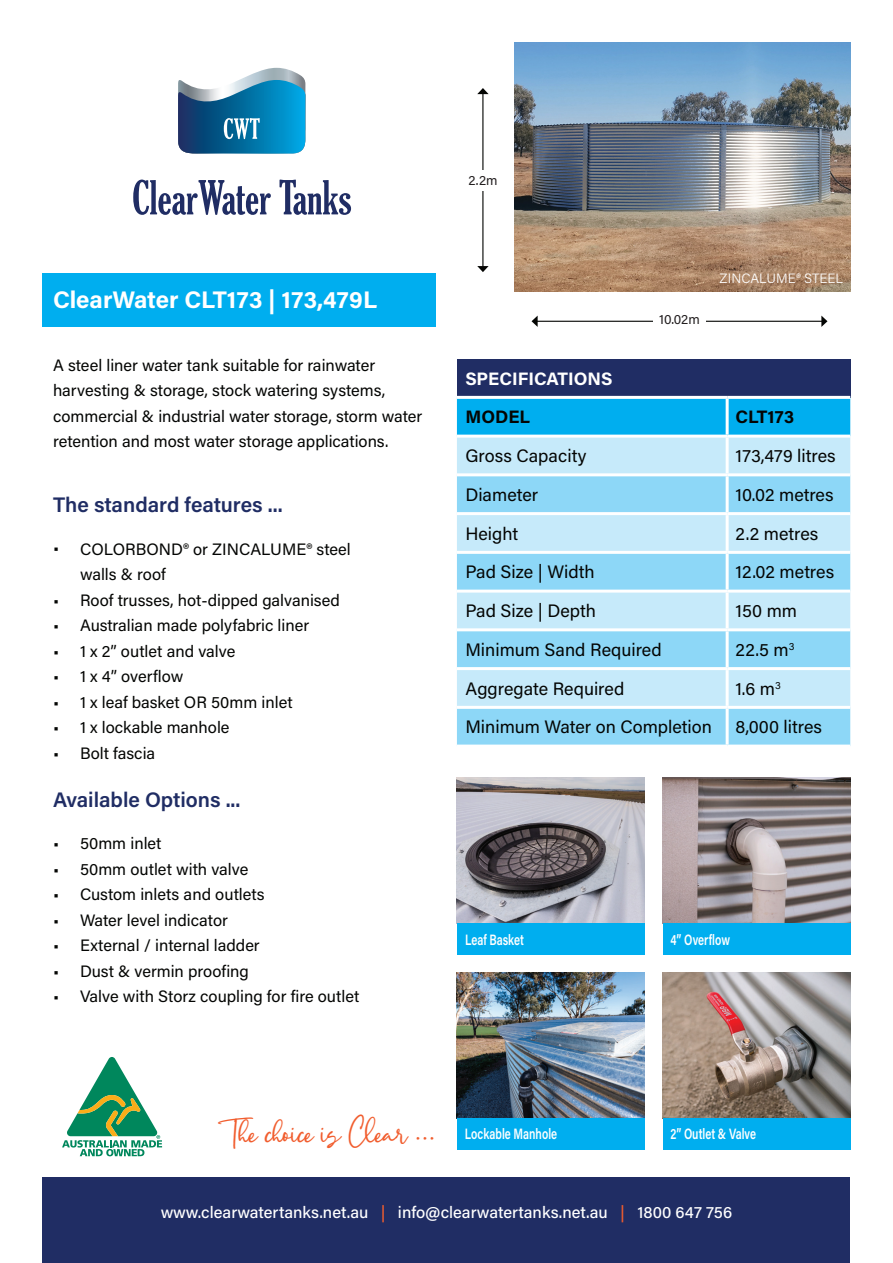
<style>
.page{position:relative;width:893px;height:1263px;background:#fff}
.page>*{position:absolute;margin:0;border:0;box-sizing:border-box;transform-origin:0 0}
.t1{font:33px "Estrela";color:#f15d2e}
.t2{font:700 24px "Acumin Pro";color:#fff}
.t3{font:600 21px "Acumin Pro";color:#202d64}
.t4{font:18px "Acumin Pro";color:#040503}
.t5{font:700 18px "Acumin Pro";color:#fff}
.t6{font:700 18px "Acumin Pro";color:#040503}
.t7{font:16.5px/25.5px "Acumin Pro";color:#040503}
.t8{font:500 16.5px "Acumin Pro";color:#fff}
.t9{font:600 15px "Acumin Pro";color:#fff;scale:.73 1}
.t10{font:300 13.5px "Acumin Pro";color:#fff}
.t11{font:13.5px "Acumin Pro";color:#231f20}
.s1{color:#f15d2e}
</style>
<div class="page">
<div style="left:43px;top:272px;width:393px;height:54px;background:#00aeef"></div>
<svg style="left:133px;top:180px;width:138px;height:35px"></svg>
<svg style="left:279px;top:180px;width:72px;height:35px"></svg>
<svg style="left:178px;top:68px;width:127px;height:86px"></svg>
<div style="left:43px;top:1177px;width:807px;height:86px;background:#202d64"></div>
<div style="left:457px;top:359px;width:393px;height:38px;background:#202d64"></div>
<div style="left:457px;top:399px;width:393px;height:36px;background:#00aeef"></div>
<div style="left:457px;top:438px;width:393px;height:35px;background:#c6eafa"></div>
<svg style="left:457px;top:476px;width:393px;height:268px;background:#a6dff8"></svg>
<hr style="left:457px;top:396px;width:270px;height:3px;background:#fff">
<hr style="left:727px;top:396px;width:123px;height:3px;background:#fff">
<hr style="left:726px;top:399px;width:3px;height:36px;background:#fff">
<hr style="left:726px;top:438px;width:3px;height:35px;background:#fff">
<hr style="left:726px;top:476px;width:3px;height:36px;background:#fff">
<hr style="left:457px;top:512px;width:270px;height:3px;background:#fff">
<hr style="left:727px;top:512px;width:123px;height:3px;background:#fff">
<hr style="left:726px;top:515px;width:3px;height:36px;background:#fff">
<hr style="left:457px;top:551px;width:270px;height:3px;background:#fff">
<hr style="left:727px;top:551px;width:123px;height:3px;background:#fff">
<hr style="left:726px;top:554px;width:3px;height:36px;background:#fff">
<hr style="left:457px;top:590px;width:270px;height:3px;background:#fff">
<hr style="left:727px;top:590px;width:123px;height:3px;background:#fff">
<hr style="left:726px;top:593px;width:3px;height:35px;background:#fff">
<hr style="left:457px;top:628px;width:270px;height:3px;background:#fff">
<hr style="left:727px;top:628px;width:123px;height:3px;background:#fff">
<hr style="left:726px;top:631px;width:3px;height:36px;background:#fff">
<hr style="left:457px;top:667px;width:270px;height:3px;background:#fff">
<hr style="left:727px;top:667px;width:123px;height:3px;background:#fff">
<hr style="left:726px;top:670px;width:3px;height:36px;background:#fff">
<hr style="left:457px;top:706px;width:270px;height:3px;background:#fff">
<hr style="left:727px;top:706px;width:123px;height:3px;background:#fff">
<hr style="left:726px;top:709px;width:3px;height:35px;background:#fff">
<img style="left:514px;top:43px;width:336px;height:248px">
<img style="left:457px;top:778px;width:187px;height:145px">
<div style="left:457px;top:923px;width:187px;height:32px;background:#00aeef"></div>
<img style="left:663px;top:778px;width:187px;height:145px">
<div style="left:663px;top:923px;width:187px;height:32px;background:#00aeef"></div>
<img style="left:457px;top:972px;width:187px;height:146px">
<div style="left:457px;top:1118px;width:187px;height:31px;background:#00aeef"></div>
<img style="left:663px;top:972px;width:187px;height:146px">
<div style="left:663px;top:1118px;width:187px;height:31px;background:#00aeef"></div>
<hr style="left:482px;top:93px;width:1px;height:174px;background:#040503">
<svg style="left:477px;top:88px;width:12px;height:6px"></svg>
<svg style="left:477px;top:266px;width:12px;height:6px"></svg>
<hr style="left:537px;top:321px;width:285px;height:1px;background:#040503">
<svg style="left:821px;top:316px;width:6px;height:11px"></svg>
<svg style="left:531px;top:316px;width:7px;height:11px"></svg>
<div style="left:457px;top:170px;width:52px;height:20px;background:#fff"></div>
<div style="left:653px;top:309px;width:53px;height:20px;background:#fff"></div>
<svg style="left:62px;top:1057px;width:101px;height:100px"></svg>
<h2 class="t2" style="left:53px;top:283px;width:326px">ClearWater CLT173 | 173,479L</h2>
<p class="t7" style="left:53px;top:352px;width:371px">A steel liner water tank suitable for rainwater harvesting &amp; storage, stock watering systems, commercial &amp; industrial water storage, storm water retention and most water storage applications.</p>
<p class="t3" style="left:53px;top:490px;width:231px">The standard features ...</p>
<p class="t7" style="left:80px;top:536px;width:272px;text-indent:-27px">• COLORBOND® or ZINCALUME® steel walls &amp; roof</p>
<p class="t7" style="left:53px;top:587px;width:288px">• Roof trusses, hot-dipped galvanised</p>
<p class="t7" style="left:53px;top:612px;width:258px">• Australian made polyfabric liner</p>
<p class="t7" style="left:53px;top:638px;width:184px">• 1 x 2” outlet and valve</p>
<p class="t7" style="left:53px;top:663px;width:132px">• 1 x 4” overflow</p>
<p class="t7" style="left:53px;top:688px;width:241px">• 1 x leaf basket OR 50mm inlet</p>
<p class="t7" style="left:53px;top:714px;width:178px">• 1 x lockable manhole</p>
<p class="t7" style="left:53px;top:739px;width:104px">• Bolt fascia</p>
<p class="t3" style="left:53px;top:785px;width:189px">Available Options ...</p>
<p class="t7" style="left:53px;top:830px;width:110px">• 50mm inlet</p>
<p class="t7" style="left:53px;top:856px;width:197px">• 50mm outlet with valve</p>
<p class="t7" style="left:53px;top:881px;width:213px">• Custom inlets and outlets</p>
<p class="t7" style="left:53px;top:907px;width:176px">• Water level indicator</p>
<p class="t7" style="left:53px;top:932px;width:208px">• External / internal ladder</p>
<p class="t7" style="left:53px;top:958px;width:197px">• Dust &amp; vermin proofing</p>
<p class="t7" style="left:53px;top:983px;width:308px">• Valve with Storz coupling for fire outlet</p>
<p class="t11" style="left:468px;top:171px;width:31px">2.2m</p>
<p class="t11" style="left:659px;top:310px;width:42px">10.02m</p>
<p class="t10" style="left:720px;top:269px;width:125px">ZINCALUME® STEEL</p>
<p class="t5" style="left:465px;top:366px;width:149px">SPECIFICATIONS</p>
<p class="t6" style="left:465px;top:404px;width:66px">MODEL</p>
<p class="t6" style="left:736px;top:404px;width:60px">CLT173</p>
<p class="t4" style="left:465px;top:443px;width:123px">Gross Capacity</p>
<p class="t4" style="left:736px;top:443px;width:102px">173,479 litres</p>
<p class="t4" style="left:465px;top:482px;width:74px">Diameter</p>
<p class="t4" style="left:736px;top:482px;width:100px">10.02 metres</p>
<p class="t4" style="left:465px;top:521px;width:54px">Height</p>
<p class="t4" style="left:736px;top:521px;width:84px">2.2 metres</p>
<p class="t4" style="left:465px;top:559px;width:131px">Pad Size | Width</p>
<p class="t4" style="left:736px;top:559px;width:100px">12.02 metres</p>
<p class="t4" style="left:465px;top:598px;width:132px">Pad Size | Depth</p>
<p class="t4" style="left:736px;top:598px;width:63px">150 mm</p>
<p class="t4" style="left:465px;top:637px;width:198px">Minimum Sand Required</p>
<p class="t4" style="left:736px;top:637px;width:60px">22.5 m<sup>3</sup></p>
<p class="t4" style="left:465px;top:676px;width:160px">Aggregate Required</p>
<p class="t4" style="left:736px;top:676px;width:47px">1.6 m<sup>3</sup></p>
<p class="t4" style="left:465px;top:714px;width:248px">Minimum Water on Completion</p>
<p class="t4" style="left:736px;top:714px;width:88px">8,000 litres</p>
<p class="t9" style="left:465px;top:929px;width:82px">Leaf Basket</p>
<p class="t9" style="left:670px;top:929px;width:83px">4” Overflow</p>
<h1 class="t1" style="left:218px;top:1110px;width:219px">The choice is Clear ...</h1>
<p class="t9" style="left:465px;top:1123px;width:128px">Lockable Manhole</p>
<p class="t9" style="left:670px;top:1123px;width:119px">2” Outlet &amp; Valve</p>
<p class="t8" style="left:161px;top:1201px;width:573px">www.clearwatertanks.net.au <span class="s1">|</span> info@clearwatertanks.net.au <span class="s1">|</span> 1800 647 756</p>
</div>
